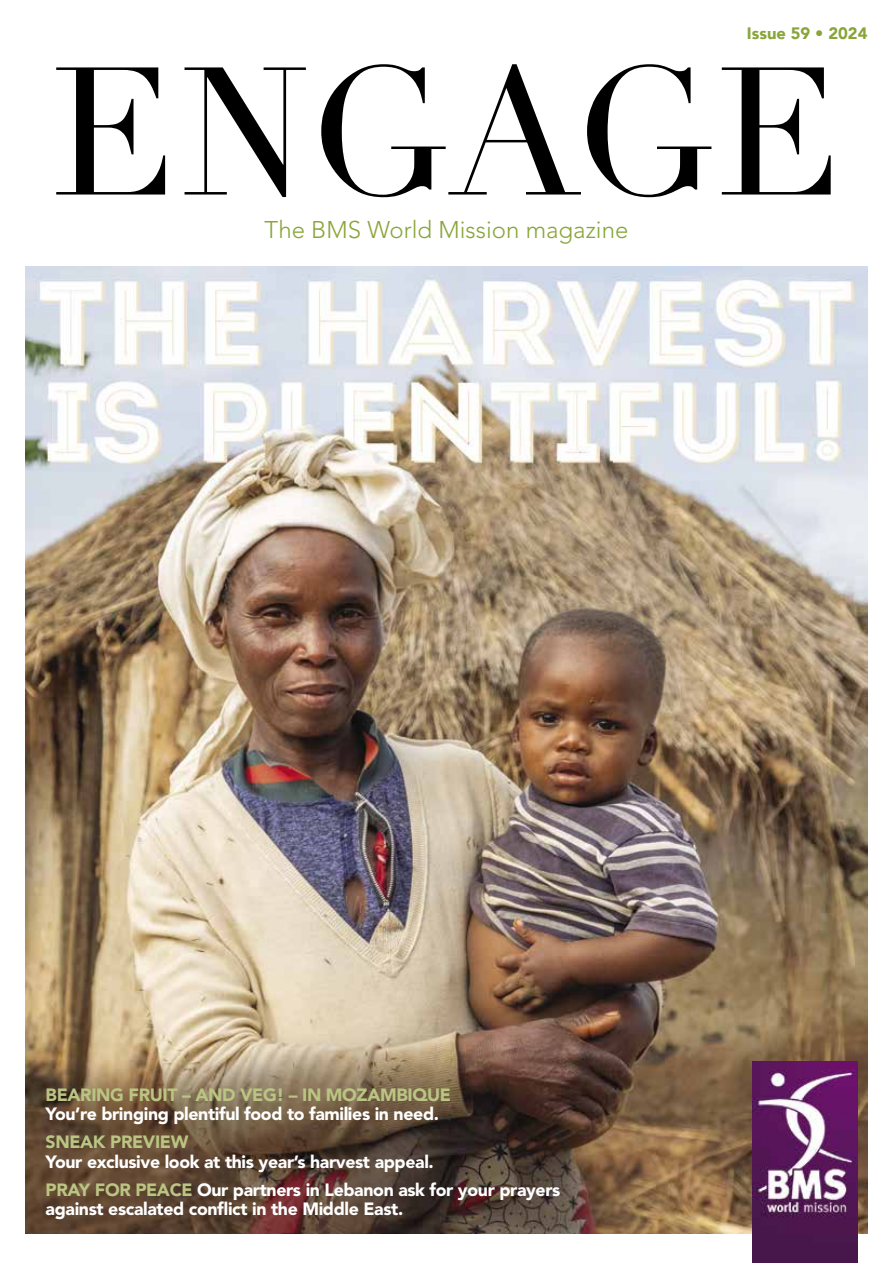
<style>
.page{position:relative;width:893px;height:1263px;background:#fff}
.page>*{position:absolute;margin:0;border:0;box-sizing:border-box;transform-origin:0 0}
.t1{font:300 24px "Avenir LT Pro";color:#89a539}
.t2{font:900 17.7px/28px "Avenir LT Pro";letter-spacing:-.02em;color:#fff}
.t3{font:900 17.7px "Avenir LT Pro";letter-spacing:-.02em;color:#bac583}
.t4{font:900 16.5px "Avenir";color:#89a539}
.s1{color:#bac583}
</style>
<div class="page">
<img style="left:26px;top:267px;width:841px;height:966px">
<img style="left:752px;top:1062px;width:105px;height:201px">
<svg style="left:56px;top:64px;width:775px;height:133px"></svg>
<h1 class="t1" style="left:265px;top:215px;width:365px">The BMS World Mission magazine</h1>
<p class="t4" style="left:747px;top:19px;width:122px">Issue 59 • 2024</p>
<p class="t3" style="left:46px;top:1084px;width:407px">BEARING FRUIT – AND VEG! – IN MOZAMBIQUE</p>
<p class="t2" style="left:46px;top:1100px;width:395px">You’re bringing plentiful food to families in need.</p>
<p class="t3" style="left:46px;top:1131px;width:144px">SNEAK PREVIEW</p>
<p class="t2" style="left:46px;top:1148px;width:516px">Your exclusive look at this year’s harvest appeal.<br><span class="s1">PRAY FOR PEACE</span> Our partners in Lebanon ask for your prayers</p>
<p class="t2" style="left:46px;top:1195px;width:359px">against escalated conflict in the Middle East.</p>
</div>
